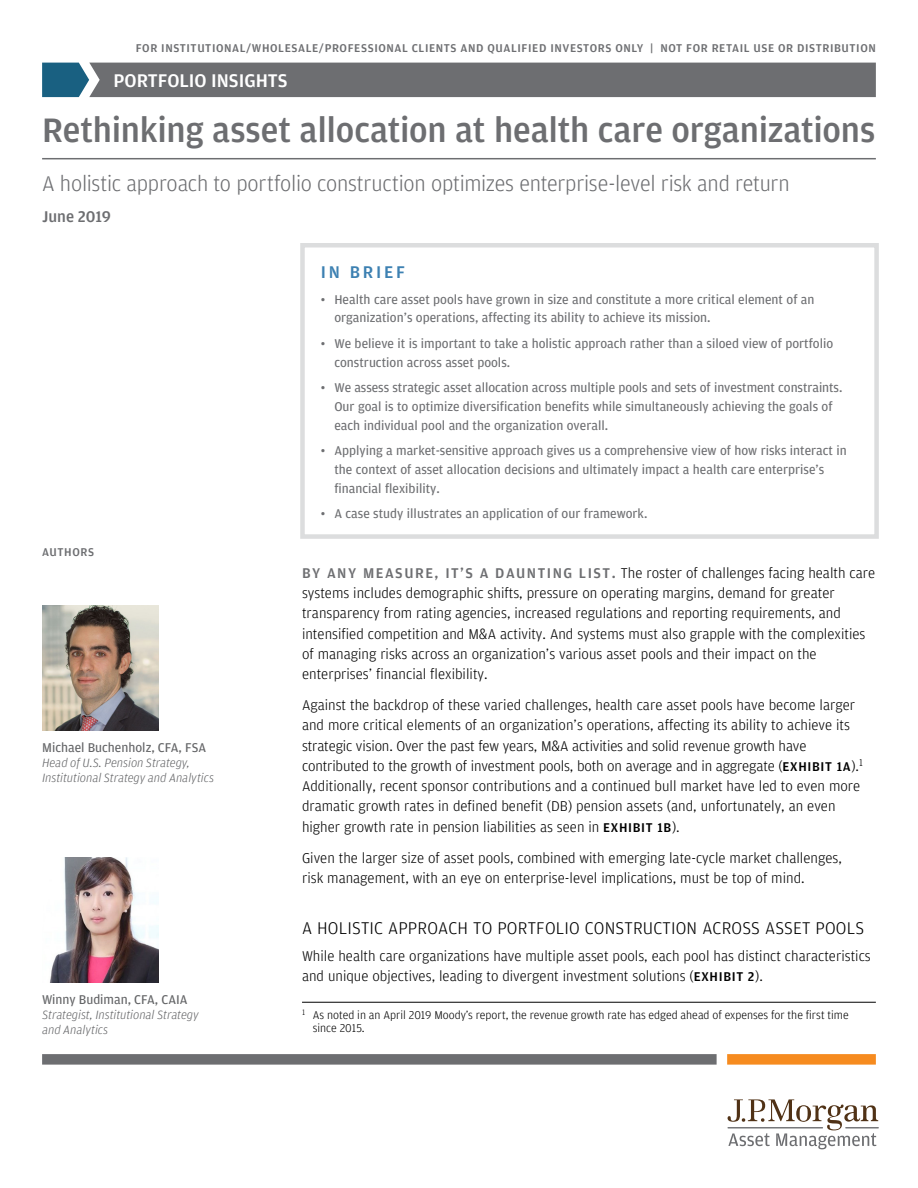
<style>
.page{position:relative;width:918px;height:1188px;background:#fff}
.page>*{position:absolute;margin:0;border:0;box-sizing:border-box;transform-origin:0 0}
.t1{font:500 36px "Amplitude";letter-spacing:-.005em;color:#6d6e71}
.t2{font:300 22.5px "Amplitude";letter-spacing:-.01em;color:#6d6e71}
.t3{font:500 19.5px "Amplitude";color:#fff}
._1st_Subhead{font:300 18px "Amplitude";letter-spacing:.01em;color:#000}
.IN_BRIEF_title{font:500 18px "Amplitude";letter-spacing:.15em;color:#3d81b2}
.t4{font:500 16.5px "Amplitude";color:#6d6e71}
.Body_Copy{font:300 15px/20.2px "Amplitude";color:#000}
.Body_Copy_after_Subh{font:300 15px/20.2px "Amplitude";color:#000}
.t5{font:13.5px/18.8px "Amplitude";color:#6d6e71}
.Name{font:13.5px "Amplitude";color:#636466}
.Title___Division{font:italic 300 12.75px/15px "Amplitude";color:#636466}
.t6{font:500 12px "Amplitude";letter-spacing:.05em;color:#6d6e71}
.Footnote_with_Score{font:300 12px/13.5px "Amplitude";color:#000}
.s1{font-weight:500;color:#6d6e71}
.s2{font-weight:500;font-size:13.5px}
</style>
<div class="page">
<div style="left:42px;top:1054px;width:675px;height:11px;background:#6d6e71"></div>
<div style="left:727px;top:1054px;width:149px;height:11px;background:#f68b1f"></div>
<hr style="left:845px;top:1127px;width:34px;height:1px;background:#6d6e71">
<hr style="left:727px;top:1127px;width:96px;height:1px;background:#6d6e71">
<svg style="left:728px;top:1099px;width:150px;height:50px"></svg>
<div style="left:42px;top:63px;width:834px;height:34px;background:#6d6e71"></div>
<hr style="left:42px;top:158px;width:834px;height:1px;background:#6d6e71">
<hr style="left:302px;top:1002px;width:574px;height:1px;background:#000">
<div style="left:300px;top:243px;width:579px;height:296px;border:4px solid #dcddde"></div>
<img style="left:42px;top:606px;width:117px;height:124px">
<img style="left:50px;top:858px;width:109px;height:124px">
<p class="t6" style="left:136px;top:40px;width:742px">FOR INSTITUTIONAL/WHOLESALE/PROFESSIONAL CLIENTS AND QUALIFIED INVESTORS ONLY | NOT FOR RETAIL USE OR DISTRIBUTION</p>
<h3 class="t3" style="left:114px;top:69px;width:176px">PORTFOLIO INSIGHTS</h3>
<h1 class="t1" style="left:42px;top:107px;width:835px">Rethinking asset allocation at health care organizations</h1>
<h2 class="t2" style="left:42px;top:169px;width:749px">A holistic approach to portfolio construction optimizes enterprise-level risk and return</h2>
<p class="t4" style="left:42px;top:207px;width:71px">June 2019</p>
<p class="t6" style="left:42px;top:544px;width:53px">AUTHORS</p>
<p class="Name" style="left:42px;top:739px;width:165px">Michael Buchenholz, CFA, FSA</p>
<p class="Title___Division" style="left:42px;top:756px;width:173px">Head of U.S. Pension Strategy,<br>Institutional Strategy and Analytics</p>
<p class="Name" style="left:42px;top:991px;width:147px">Winny Budiman, CFA, CAIA</p>
<p class="Title___Division" style="left:42px;top:1008px;width:158px">Strategist, Institutional Strategy and Analytics</p>
<p class="IN_BRIEF_title" style="left:321px;top:261px;width:86px">IN BRIEF</p>
<p class="t5" style="left:334px;top:289px;width:482px;text-indent:-14px">• Health care asset pools have grown in size and constitute a more critical element of an organization’s operations, affecting its ability to achieve its mission.</p>
<p class="t5" style="left:334px;top:334px;width:500px;text-indent:-14px">• We believe it is important to take a holistic approach rather than a siloed view of portfolio construction across asset pools.</p>
<p class="t5" style="left:334px;top:378px;width:510px;text-indent:-14px">• We assess strategic asset allocation across multiple pools and sets of investment constraints.<br>Our goal is to optimize diversification benefits while simultaneously achieving the goals of each individual pool and the organization overall.</p>
<p class="t5" style="left:334px;top:441px;width:514px;text-indent:-14px">• Applying a market-sensitive approach gives us a comprehensive view of how risks interact in the context of asset allocation decisions and ultimately impact a health care enterprise’s financial flexibility.</p>
<p class="t5" style="left:321px;top:504px;width:328px">• A case study illustrates an application of our framework.</p>
<p class="Body_Copy" style="left:302px;top:562px;width:575px"><span class="s1">BY ANY MEASURE, IT’S A DAUNTING LIST.</span> The roster of challenges facing health care systems includes demographic shifts, pressure on operating margins, demand for greater transparency from rating agencies, increased regulations and reporting requirements, and intensified competition and M&amp;A activity. And systems must also grapple with the complexities of managing risks across an organization’s various asset pools and their impact on the enterprises’ financial flexibility.</p>
<p class="Body_Copy" style="left:302px;top:695px;width:563px">Against the backdrop of these varied challenges, health care asset pools have become larger and more critical elements of an organization’s operations, affecting its ability to achieve its strategic vision. Over the past few years, M&amp;A activities and solid revenue growth have contributed to the growth of investment pools, both on average and in aggregate (<span class="s2">EXHIBIT 1A</span>).<sup>1<br></sup>Additionally, recent sponsor contributions and a continued bull market have led to even more dramatic growth rates in defined benefit (DB) pension assets (and, unfortunately, an even higher growth rate in pension liabilities as seen in <span class="s2">EXHIBIT 1B</span>).</p>
<p class="Body_Copy" style="left:302px;top:847px;width:541px">Given the larger size of asset pools, combined with emerging late-cycle market challenges, risk management, with an eye on enterprise-level implications, must be top of mind.</p>
<p class="_1st_Subhead" style="left:302px;top:917px;width:564px">A HOLISTIC APPROACH TO PORTFOLIO CONSTRUCTION ACROSS ASSET POOLS</p>
<p class="Body_Copy_after_Subh" style="left:302px;top:945px;width:570px">While health care organizations have multiple asset pools, each pool has distinct characteristics and unique objectives, leading to divergent investment solutions (<span class="s2">EXHIBIT 2</span>).</p>
<p class="Footnote_with_Score" style="left:313px;top:1008px;width:537px;text-indent:-11px"><sup>1</sup> As noted in an April 2019 Moody’s report, the revenue growth rate has edged ahead of expenses for the first time since 2015.</p>
</div>
